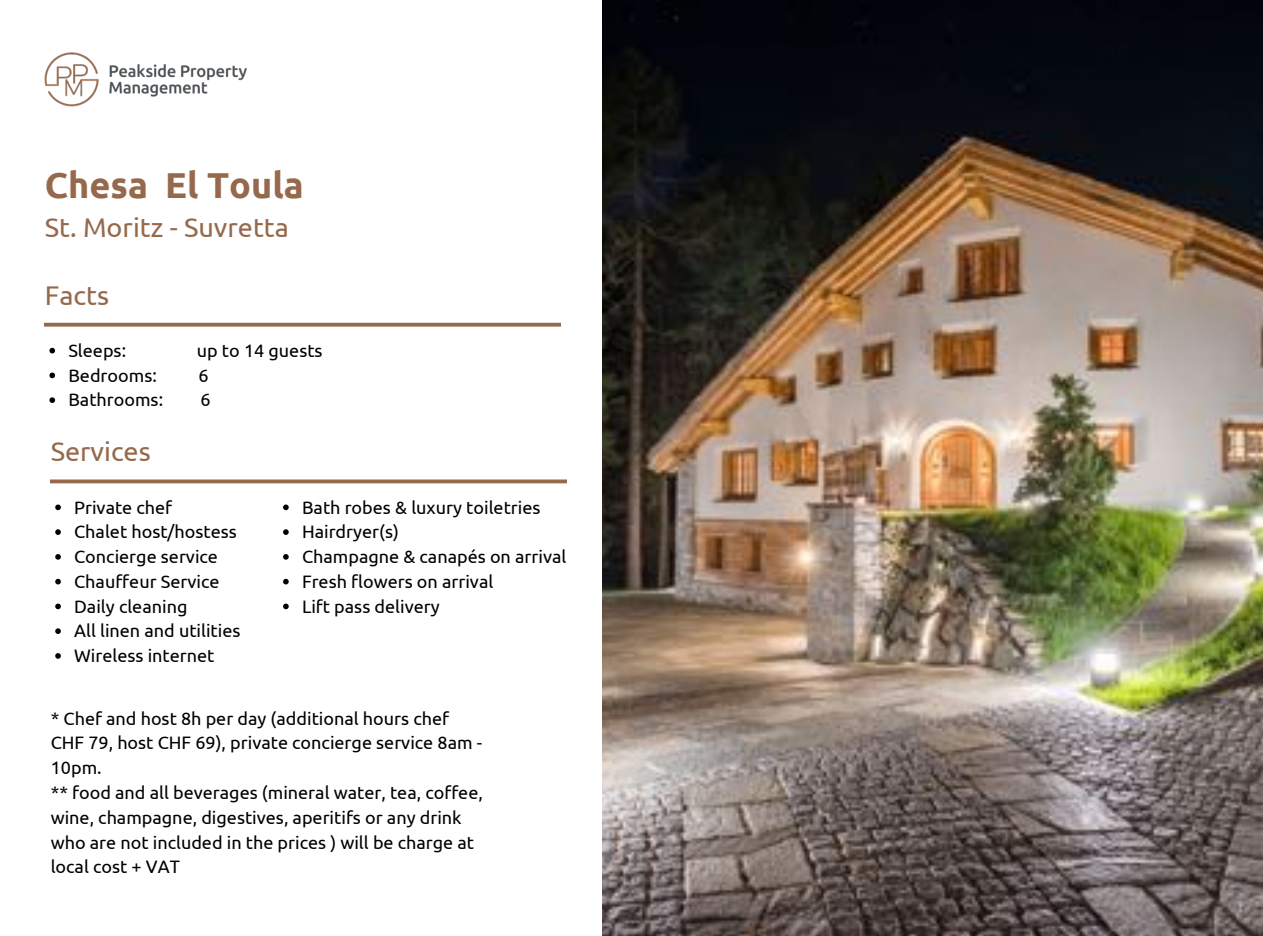
<style>
.page{position:relative;width:1263px;height:936px;background:#fff}
.page>*{position:absolute;margin:0;border:0;box-sizing:border-box;transform-origin:0 0}
.t1{font:700 36px "Ubuntu";color:#96694d}
.t2{font:27px "Ubuntu";color:#96694d}
.t3{font:18px/24.8px "Ubuntu";color:#000}
</style>
<div class="page">
<img style="left:602px;top:0;width:660px;height:936px">
<img style="left:44px;top:52px;width:203px;height:55px">
<svg style="left:45px;top:322px;width:515px;height:5px;background:#ad8b75"></svg>
<svg style="left:51px;top:479px;width:515px;height:5px;background:#ad8a75"></svg>
<svg style="left:49px;top:348px;width:6px;height:5px"></svg>
<svg style="left:49px;top:373px;width:6px;height:5px"></svg>
<svg style="left:49px;top:397px;width:6px;height:6px"></svg>
<svg style="left:55px;top:505px;width:6px;height:5px"></svg>
<svg style="left:55px;top:529px;width:6px;height:6px"></svg>
<svg style="left:55px;top:554px;width:6px;height:6px"></svg>
<svg style="left:55px;top:579px;width:6px;height:5px"></svg>
<svg style="left:55px;top:604px;width:6px;height:5px"></svg>
<svg style="left:55px;top:628px;width:6px;height:6px"></svg>
<svg style="left:55px;top:653px;width:6px;height:6px"></svg>
<svg style="left:283px;top:505px;width:6px;height:5px"></svg>
<svg style="left:283px;top:529px;width:6px;height:6px"></svg>
<svg style="left:283px;top:554px;width:6px;height:6px"></svg>
<svg style="left:283px;top:579px;width:6px;height:5px"></svg>
<svg style="left:283px;top:604px;width:6px;height:5px"></svg>
<h1 class="t1" style="left:45px;top:164px;width:260px">Chesa El Toula</h1>
<h2 class="t2" style="left:45px;top:212px;width:245px">St. Moritz - Suvretta</h2>
<h2 class="t2" style="left:45px;top:280px;width:66px">Facts</h2>
<p class="t3" style="left:68px;top:338px;width:59px">Sleeps:</p>
<p class="t3" style="left:197px;top:338px;width:127px">up to 14 guests</p>
<p class="t3" style="left:68px;top:363px;width:90px">Bedrooms:</p>
<p class="t3" style="left:198px;top:363px;width:12px">6</p>
<p class="t3" style="left:68px;top:387px;width:96px">Bathrooms:</p>
<p class="t3" style="left:200px;top:387px;width:12px">6</p>
<h2 class="t2" style="left:51px;top:436px;width:102px">Services</h2>
<p class="t3" style="left:74px;top:494px;width:168px">Private chef<br>Chalet host/hostess<br>Concierge service<br>Chauffeur Service<br>Daily cleaning<br>All linen and utilities<br>Wireless internet</p>
<p class="t3" style="left:302px;top:494px;width:266px">Bath robes &amp; luxury toiletries<br>Hairdryer(s)<br>Champagne &amp; canapés on arrival<br>Fresh flowers on arrival<br>Lift pass delivery</p>
<p class="t3" style="left:51px;top:706px;width:433px">* Chef and host 8h per day (additional hours chef CHF 79, host CHF 69), private concierge service 8am - 10pm.<br>** food and all beverages (mineral water, tea, coffee, wine, champagne, digestives, aperitifs or any drink who are not included in the prices ) will be charge at local cost + VAT</p>
</div>
